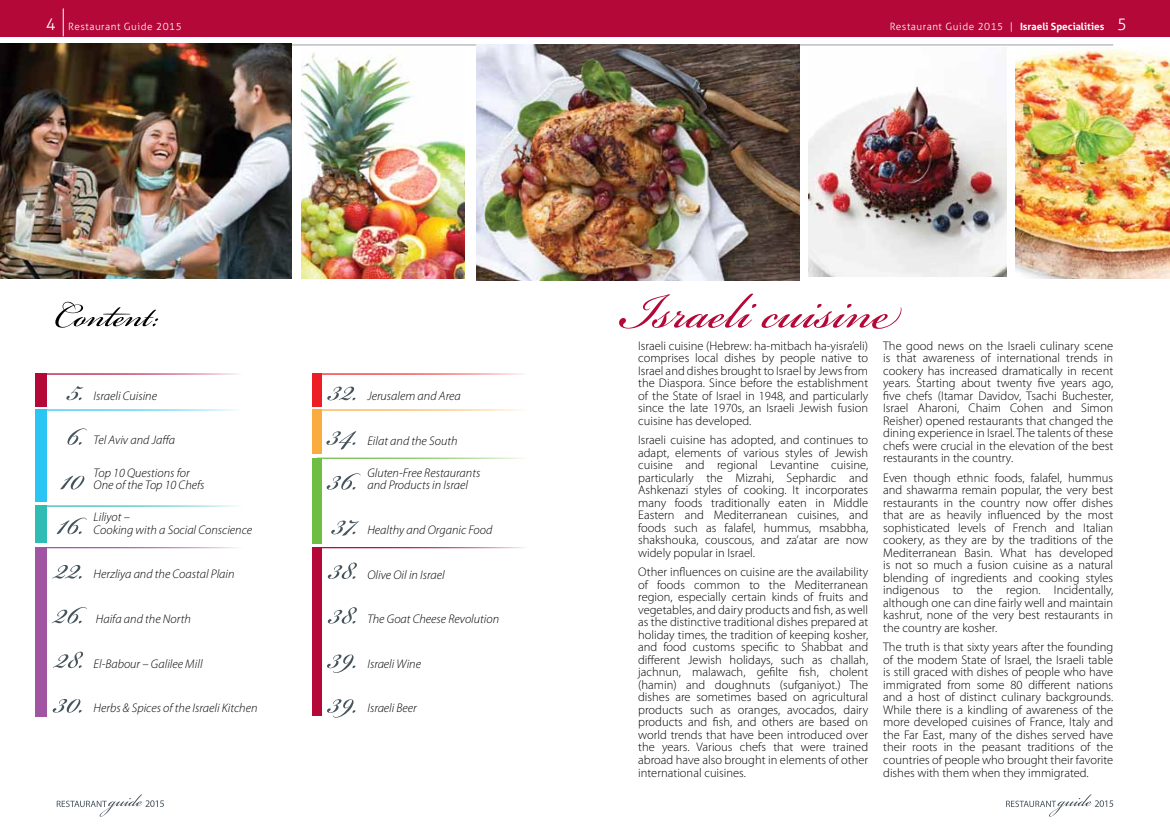
<style>
.page{position:relative;width:1170px;height:833px;background:#fff}
.page>*{position:absolute;margin:0;border:0;box-sizing:border-box;transform-origin:0 0}
.t1{font:76.5px "Bickham Script Pro";color:#b30838}
.t2{font:51.75px "Bickham Script Pro";color:#000}
.t3{font:50px "Bickham Script Pro";color:#45545d}
.t4{font:300 12.5px/12.5px "Myriad Pro";color:#000;text-align:justify}
.t5{font:italic 300 12.5px/12.5px "Myriad Pro";color:#000}
.t6{font:300 10px "Aller";letter-spacing:.05em;color:#fff}
.s1{font-size:16.25px}
.s2{font-weight:700}
</style>
<div class="page">
<div style="left:35px;top:409px;width:12px;height:93px;background:#2ac5f4"></div>
<div style="left:35px;top:373px;width:12px;height:33px;background:#b30838"></div>
<hr style="left:41px;top:409px;width:219px;height:2px;background:#2ac5f4">
<hr style="left:41px;top:373px;width:219px;height:2px;background:#b30838">
<div style="left:35px;top:505px;width:12px;height:38px;background:#2ebcb4"></div>
<div style="left:35px;top:547px;width:12px;height:169px;background:#a154a1"></div>
<hr style="left:41px;top:505px;width:219px;height:2px;background:#2ebcb4">
<div style="left:312px;top:373px;width:9px;height:33px;background:#ed1d24"></div>
<hr style="left:316px;top:373px;width:230px;height:2px;background:#ed1d24">
<div style="left:312px;top:409px;width:10px;height:45px;background:#fbac3f"></div>
<div style="left:312px;top:457px;width:10px;height:86px;background:#6fbe44"></div>
<hr style="left:317px;top:409px;width:230px;height:2px;background:#fbac3f">
<hr style="left:317px;top:457px;width:230px;height:2px;background:#6fbe44">
<div style="left:312px;top:547px;width:10px;height:169px;background:#b30838"></div>
<hr style="left:317px;top:547px;width:230px;height:1px;background:#b30838">
<hr style="left:41px;top:547px;width:219px;height:1px;background:#a154a1">
<hr style="left:55px;top:44px;width:1058px;height:2px;background:#afb1b4">
<svg style="left:57px;top:794px;width:107px;height:22px"></svg>
<svg style="left:1006px;top:794px;width:107px;height:22px"></svg>
<div style="left:0;top:0;width:1169px;height:36px;background:#b30838"></div>
<img style="left:477px;top:44px;width:322px;height:236px">
<img style="left:0;top:44px;width:291px;height:235px">
<img style="left:1015px;top:48px;width:154px;height:231px">
<img style="left:302px;top:48px;width:163px;height:231px">
<img style="left:808px;top:84px;width:198px;height:192px">
<svg style="left:63px;top:8px;width:1px;height:28px"></svg>
<p class="t6" style="left:46px;top:21px;width:137px"><span class="s1">4</span> Restaurant Guide 2015</p>
<p class="t6" style="left:889px;top:21px;width:238px">Restaurant Guide 2015 | <span class="s2">Israeli Specialities</span> <span class="s1">5</span></p>
<h2 class="t2" style="left:54px;top:278px;width:108px">Content:</h2>
<h3 class="t3" style="left:67px;top:353px;width:18px">5.</h3>
<p class="t5" style="left:94px;top:389px;width:65px">Israeli Cuisine</p>
<h3 class="t3" style="left:67px;top:398px;width:19px">6.</h3>
<p class="t5" style="left:94px;top:434px;width:83px">Tel Aviv and Jaffa</p>
<h3 class="t3" style="left:61px;top:442px;width:24px">10</h3>
<p class="t5" style="left:94px;top:466px;width:112px">Top 10 Questions for<br>One of the Top 10 Chefs</p>
<h3 class="t3" style="left:57px;top:487px;width:28px">16.</h3>
<p class="t5" style="left:94px;top:510px;width:160px">Liliyot –<br>Cooking with a Social Conscience</p>
<h3 class="t3" style="left:55px;top:532px;width:30px">22.</h3>
<p class="t5" style="left:94px;top:568px;width:142px">Herzliya and the Coastal Plain</p>
<h3 class="t3" style="left:54px;top:576px;width:31px">26.</h3>
<p class="t5" style="left:96px;top:612px;width:96px">Haifa and the North</p>
<h3 class="t3" style="left:55px;top:621px;width:30px">28.</h3>
<p class="t5" style="left:94px;top:657px;width:110px">El-Babour – Galilee Mill</p>
<h3 class="t3" style="left:54px;top:665px;width:31px">30.</h3>
<p class="t5" style="left:94px;top:701px;width:165px">Herbs &amp; Spices of the Israeli Kitchen</p>
<h3 class="t3" style="left:328px;top:353px;width:31px">32.</h3>
<p class="t5" style="left:367px;top:389px;width:95px">Jerusalem and Area</p>
<h3 class="t3" style="left:327px;top:398px;width:31px">34.</h3>
<p class="t5" style="left:367px;top:434px;width:92px">Eilat and the South</p>
<h3 class="t3" style="left:328px;top:443px;width:31px">36.</h3>
<p class="t5" style="left:367px;top:466px;width:114px">Gluten-Free Restaurants and Products in Israel</p>
<h3 class="t3" style="left:332px;top:487px;width:27px">37.</h3>
<p class="t5" style="left:367px;top:523px;width:126px">Healthy and Organic Food</p>
<h3 class="t3" style="left:329px;top:532px;width:30px">38.</h3>
<p class="t5" style="left:367px;top:568px;width:79px">Olive Oil in Israel</p>
<h3 class="t3" style="left:329px;top:576px;width:30px">38.</h3>
<p class="t5" style="left:367px;top:612px;width:133px">The Goat Cheese Revolution</p>
<h3 class="t3" style="left:328px;top:621px;width:31px">39.</h3>
<p class="t5" style="left:367px;top:657px;width:55px">Israeli Wine</p>
<h3 class="t3" style="left:328px;top:666px;width:31px">39.</h3>
<p class="t5" style="left:367px;top:702px;width:51px">Israeli Beer</p>
<h1 class="t1" style="left:620px;top:256px;width:279px">Israeli cuisine</h1>
<p class="t4" style="left:638px;top:339px;width:231px">Israeli cuisine (Hebrew: ha-mitbach ha-yisra’eli) comprises local dishes by people native to Israel and dishes brought to Israel by Jews from the Diaspora. Since before the establishment of the State of Israel in 1948, and particularly since the late 1970s, an Israeli Jewish fusion cuisine has developed.</p>
<p class="t4" style="left:638px;top:434px;width:231px">Israeli cuisine has adopted, and continues to adapt, elements of various styles of Jewish cuisine and regional Levantine cuisine, particularly the Mizrahi, Sephardic and Ashkenazi styles of cooking. It incorporates many foods traditionally eaten in Middle Eastern and Mediterranean cuisines, and foods such as falafel, hummus, msabbha, shakshouka, couscous, and za’atar are now widely popular in Israel.</p>
<p class="t4" style="left:638px;top:566px;width:231px">Other influences on cuisine are the availability of foods common to the Mediterranean region, especially certain kinds of fruits and vegetables, and dairy products and fish, as well as the distinctive traditional dishes prepared at holiday times, the tradition of keeping kosher, and food customs specific to Shabbat and different Jewish holidays, such as challah, jachnun, malawach, gefilte fish, cholent (hamin) and doughnuts (sufganiyot.) The dishes are sometimes based on agricultural products such as oranges, avocados, dairy products and fish, and others are based on world trends that have been introduced over the years. Various chefs that were trained abroad have also brought in elements of other international cuisines.</p>
<p class="t4" style="left:883px;top:339px;width:231px">The good news on the Israeli culinary scene is that awareness of international trends in cookery has increased dramatically in recent years. Starting about twenty five years ago, five chefs (Itamar Davidov, Tsachi Buchester, Israel Aharoni, Chaim Cohen and Simon Reisher) opened restaurants that changed the dining experience in Israel. The talents of these chefs were crucial in the elevation of the best restaurants in the country.</p>
<p class="t4" style="left:883px;top:471px;width:231px">Even though ethnic foods, falafel, hummus and shawarma remain popular, the very best restaurants in the country now offer dishes that are as heavily influenced by the most sophisticated levels of French and Italian cookery, as they are by the traditions of the Mediterranean Basin. What has developed is not so much a fusion cuisine as a natural blending of ingredients and cooking styles indigenous to the region. Incidentally, although one can dine fairly well and maintain kashrut, none of the very best restaurants in the country are kosher.</p>
<p class="t4" style="left:883px;top:641px;width:231px">The truth is that sixty years after the founding of the modem State of Israel, the Israeli table is still graced with dishes of people who have immigrated from some 80 different nations and a host of distinct culinary backgrounds.<br>While there is a kindling of awareness of the more developed cuisines of France, Italy and the Far East, many of the dishes served have their roots in the peasant traditions of the countries of people who brought their favorite dishes with them when they immigrated.</p>
</div>
